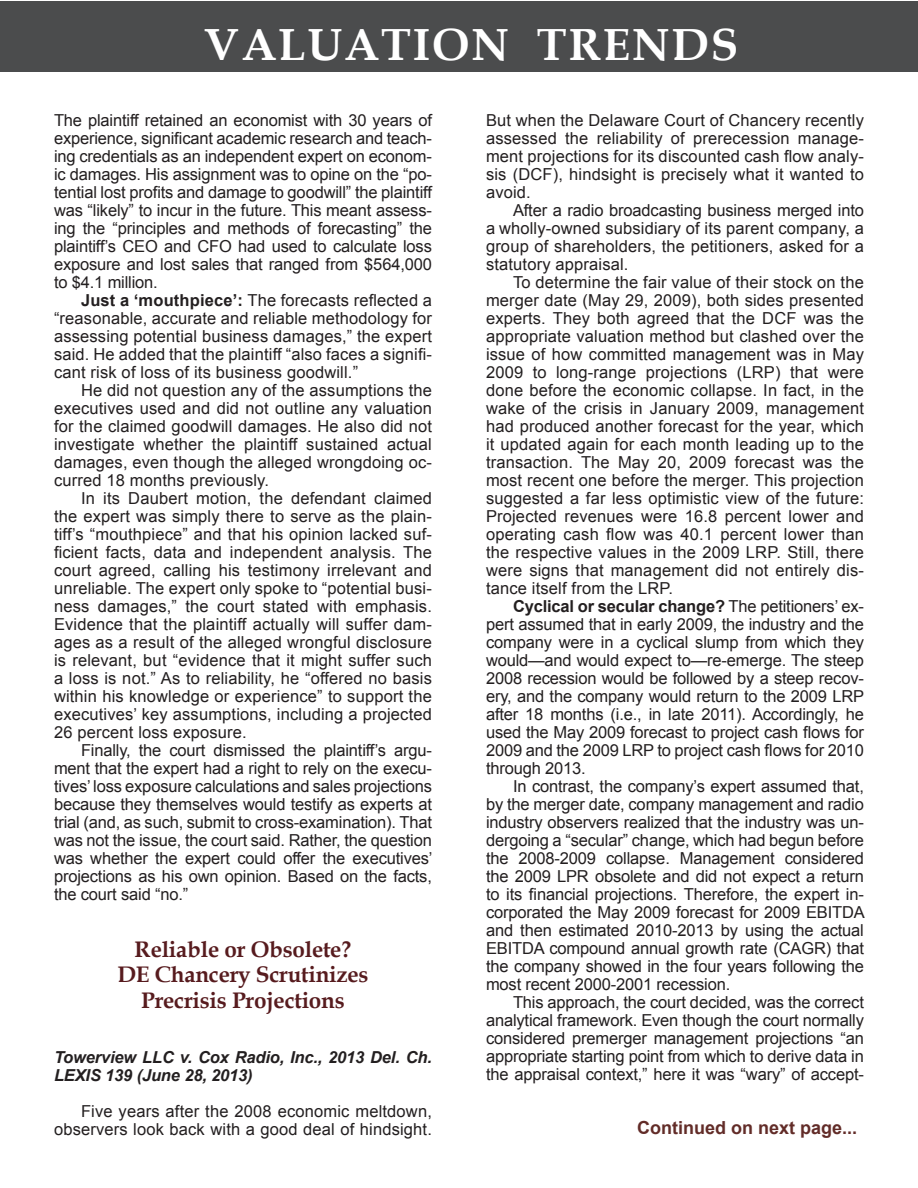
<style>
.page{position:relative;width:918px;height:1188px;background:#fff}
.page>*{position:absolute;margin:0;border:0;box-sizing:border-box;transform-origin:0 0}
.t1{font:700 45px "Book Antiqua";letter-spacing:.04em;color:#fff}
.t2{font:700 22.5px "Book Antiqua";letter-spacing:-.01em;color:#571b1e}
.Body_text_w_indent_n{font:700 18px "Arial";color:#622c28}
.t3{font:16.5px/18px "Arial";letter-spacing:.01em;color:#231f20;text-align:justify}
.t4{font:italic 700 16.5px/18px "Arial";letter-spacing:-.01em;color:#231f20}
.s1{font-weight:700}
</style>
<div class="page">
<div style="left:0;top:1px;width:918px;height:70px;background:#4b4c4d"></div>
<p class="t1" style="left:205px;top:15px;width:535px">VALUATION TRENDS</p>
<p class="t3" style="left:54px;top:112px;width:379px">The plaintiff retained an economist with 30 years of experience, significant academic research and teach&shy;ing credentials as an independent expert on econom&shy;ic damages. His assignment was to opine on the “po&shy;tential lost profits and damage to goodwill” the plaintiff was “likely” to incur in the future. This meant assess&shy;ing the “principles and methods of forecasting” the plaintiff’s CEO and CFO had used to calculate loss exposure and lost sales that ranged from $564,000 to $4.1 million.</p>
<p class="t3" style="left:54px;top:292px;width:379px;text-indent:27px"><span class="s1">Just a ‘mouthpiece’:</span> The forecasts reflected a “reasonable, accurate and reliable methodology for assessing potential business damages,” the expert said. He added that the plaintiff “also faces a signifi&shy;cant risk of loss of its business goodwill.”</p>
<p class="t3" style="left:54px;top:382px;width:379px;text-indent:27px">He did not question any of the assumptions the executives used and did not outline any valuation for the claimed goodwill damages. He also did not investigate whether the plaintiff sustained actual damages, even though the alleged wrongdoing oc&shy;curred 18 months previously.</p>
<p class="t3" style="left:54px;top:490px;width:379px;text-indent:27px">In its Daubert motion, the defendant claimed the expert was simply there to serve as the plain&shy;tiff’s “mouthpiece” and that his opinion lacked suf&shy;ficient facts, data and independent analysis. The court agreed, calling his testimony irrelevant and unreliable. The expert only spoke to “potential busi&shy;ness damages,” the court stated with emphasis.<br>Evidence that the plaintiff actually will suffer dam&shy;ages as a result of the alleged wrongful disclosure is relevant, but “evidence that it might suffer such a loss is not.” As to reliability, he “offered no basis within his knowledge or experience” to support the executives’ key assumptions, including a projected 26 percent loss exposure.</p>
<p class="t3" style="left:54px;top:742px;width:380px;text-indent:27px">Finally, the court dismissed the plaintiff’s argu&shy;ment that the expert had a right to rely on the execu&shy;tives’ loss exposure calculations and sales projections because they themselves would testify as experts at trial (and, as such, submit to cross-examination). That was not the issue, the court said. Rather, the question was whether the expert could offer the executives’ projections as his own opinion. Based on the facts, the court said “no.”</p>
<p class="t2" style="left:135px;top:934px;width:218px">Reliable or Obsolete?</p>
<p class="t2" style="left:117px;top:959px;width:253px">DE Chancery Scrutinizes</p>
<p class="t2" style="left:141px;top:985px;width:205px">Precrisis Projections</p>
<p class="t4" style="left:54px;top:1048px;width:380px">Towerview LLC v. Cox Radio, Inc., 2013 Del. Ch.<br>LEXIS 139 (June 28, 2013)</p>
<p class="t3" style="left:54px;top:1102px;width:379px;text-align:right">Five years after the 2008 economic meltdown, observers look back with a good deal of hindsight.</p>
<p class="t3" style="left:486px;top:112px;width:379px">But when the Delaware Court of Chancery recently assessed the reliability of prerecession manage&shy;ment projections for its discounted cash flow analy&shy;sis (DCF), hindsight is precisely what it wanted to avoid.</p>
<p class="t3" style="left:486px;top:202px;width:379px;text-indent:27px">After a radio broadcasting business merged into a wholly-owned subsidiary of its parent company, a group of shareholders, the petitioners, asked for a statutory appraisal.</p>
<p class="t3" style="left:486px;top:274px;width:379px;text-indent:27px">To determine the fair value of their stock on the merger date (May 29, 2009), both sides presented experts. They both agreed that the DCF was the appropriate valuation method but clashed over the issue of how committed management was in May 2009 to long-range projections (LRP) that were done before the economic collapse. In fact, in the wake of the crisis in January 2009, management had produced another forecast for the year, which it updated again for each month leading up to the transaction. The May 20, 2009 forecast was the most recent one before the merger. This projection suggested a far less optimistic view of the future:<br>Projected revenues were 16.8 percent lower and operating cash flow was 40.1 percent lower than the respective values in the 2009 LRP. Still, there were signs that management did not entirely dis&shy;tance itself from the LRP.</p>
<p class="t3" style="left:486px;top:598px;width:380px;text-indent:27px"><span class="s1">Cyclical or secular change?</span> The petitioners’ ex&shy;pert assumed that in early 2009, the industry and the company were in a cyclical slump from which they would—and would expect to—re-emerge. The steep 2008 recession would be followed by a steep recov&shy;ery, and the company would return to the 2009 LRP after 18 months (i.e., in late 2011). Accordingly, he used the May 2009 forecast to project cash flows for 2009 and the 2009 LRP to project cash flows for 2010 through 2013.</p>
<p class="t3" style="left:486px;top:778px;width:380px;text-indent:27px">In contrast, the company’s expert assumed that, by the merger date, company management and radio industry observers realized that the industry was un&shy;dergoing a “secular” change, which had begun before the 2008-2009 collapse. Management considered the 2009 LPR obsolete and did not expect a return to its financial projections. Therefore, the expert in&shy;corporated the May 2009 forecast for 2009 EBITDA and then estimated 2010-2013 by using the actual EBITDA compound annual growth rate (CAGR) that the company showed in the four years following the most recent 2000-2001 recession.</p>
<p class="t3" style="left:486px;top:994px;width:379px;text-indent:27px">This approach, the court decided, was the correct analytical framework. Even though the court normally considered premerger management projections “an appropriate starting point from which to derive data in the appraisal context,” here it was “wary” of accept-</p>
<p class="Body_text_w_indent_n" style="left:637px;top:1116px;width:222px">Continued on next page...</p>
</div>
